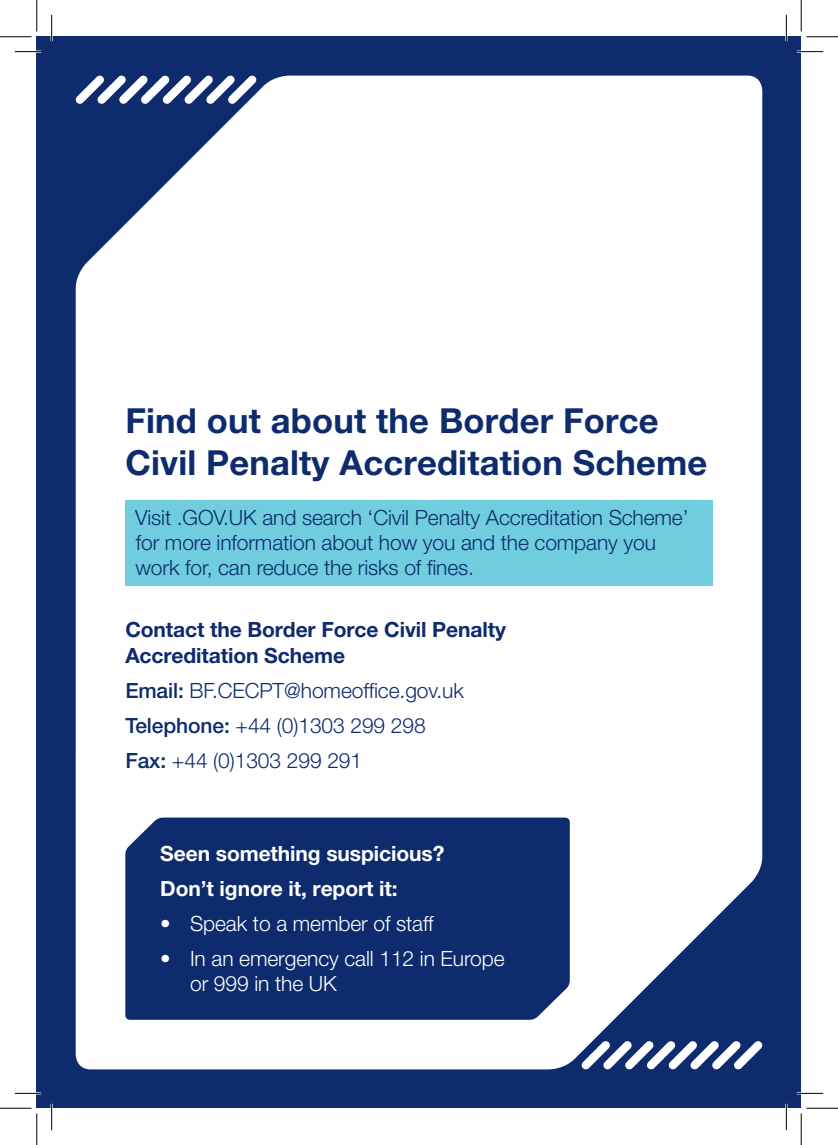
<style>
.page{position:relative;width:838px;height:1145px;background:#fff}
.page>*{position:absolute;margin:0;border:0;box-sizing:border-box;transform-origin:0 0}
._28pt_Heading{font:700 34.48px/42px "Helvetica Neue LT Pro";letter-spacing:.005em;color:#0d2b6d}
._12pt_Body_text{font:300 21px/25.2px "Helvetica Neue LT Pro";letter-spacing:-.005em;color:#0d2b6d}
._13pt_Body_text{font:300 21px "Helvetica Neue LT Pro";letter-spacing:-.005em;color:#0d2b6d}
.t1{font:300 21px/25.2px "Helvetica Neue LT Pro";letter-spacing:-.005em;color:#fff}
._13pt_Body_text-2{font:700 21px/25.2px "Helvetica Neue LT Pro";letter-spacing:-.005em;color:#0d2b6d}
.t2{font:700 21px "Helvetica Neue LT Pro";letter-spacing:-.005em;color:#fff}
.s1{font-weight:500}
</style>
<div class="page">
<div style="left:37px;top:37px;width:764px;height:1071px;background:#0d2b6d"></div>
<div style="left:76px;top:76px;width:686px;height:993px;background:#fff"></div>
<svg style="left:75px;top:75px;width:189px;height:37px"></svg>
<svg style="left:574px;top:1033px;width:189px;height:37px"></svg>
<svg style="left:125px;top:818px;width:444px;height:202px"></svg>
<div style="left:125px;top:500px;width:587px;height:85px;background:#6fcddd"></div>
<hr style="left:15px;top:51px;width:26px;height:2px;background:#fff">
<hr style="left:796px;top:51px;width:27px;height:2px;background:#fff">
<hr style="left:15px;top:1092px;width:26px;height:2px;background:#fff">
<hr style="left:796px;top:1092px;width:27px;height:2px;background:#fff">
<hr style="left:51px;top:15px;width:2px;height:26px;background:#fff">
<hr style="left:51px;top:1104px;width:2px;height:26px;background:#fff">
<hr style="left:785px;top:15px;width:2px;height:26px;background:#fff">
<hr style="left:785px;top:1104px;width:2px;height:26px;background:#fff">
<svg style="left:15px;top:51px;width:26px;height:1px"></svg>
<svg style="left:796px;top:51px;width:27px;height:1px"></svg>
<svg style="left:15px;top:1093px;width:26px;height:1px"></svg>
<svg style="left:796px;top:1093px;width:27px;height:1px"></svg>
<svg style="left:51px;top:15px;width:1px;height:26px"></svg>
<svg style="left:51px;top:1104px;width:1px;height:26px"></svg>
<svg style="left:786px;top:15px;width:1px;height:26px"></svg>
<svg style="left:786px;top:1104px;width:1px;height:26px"></svg>
<hr style="left:0;top:36px;width:32px;height:1px;background:#000">
<hr style="left:806px;top:36px;width:31px;height:1px;background:#000">
<hr style="left:0;top:1108px;width:32px;height:1px;background:#000">
<hr style="left:806px;top:1108px;width:31px;height:1px;background:#000">
<hr style="left:36px;top:0;width:1px;height:31px;background:#000">
<hr style="left:36px;top:1113px;width:1px;height:32px;background:#000">
<hr style="left:800px;top:0;width:1px;height:31px;background:#000">
<hr style="left:800px;top:1113px;width:1px;height:32px;background:#000">
<p class="_28pt_Heading" style="left:125px;top:399px;width:583px">Find out about the Border Force<br>Civil Penalty Accreditation Scheme</p>
<p class="_12pt_Body_text" style="left:135px;top:504px;width:555px">Visit .GOV.UK and search ‘Civil Penalty Accreditation Scheme’ for more information about how you and the company you work for, can reduce the risks of fines.</p>
<p class="_13pt_Body_text-2" style="left:125px;top:617px;width:382px">Contact the Border Force Civil Penalty<br>Accreditation Scheme</p>
<p class="_13pt_Body_text" style="left:125px;top:677px;width:340px"><span class="s1">Email:</span> BF.CECPT@homeoffice.gov.uk</p>
<p class="_13pt_Body_text" style="left:125px;top:713px;width:302px"><span class="s1">Telephone:</span> +44 (0)1303 299 298</p>
<p class="_13pt_Body_text" style="left:125px;top:748px;width:238px"><span class="s1">Fax:</span> +44 (0)1303 299 291</p>
<p class="t2" style="left:160px;top:840px;width:285px">Seen something suspicious?</p>
<p class="t2" style="left:160px;top:875px;width:239px">Don’t ignore it, report it:</p>
<p class="t1" style="left:160px;top:910px;width:274px">• Speak to a member of staff</p>
<p class="t1" style="left:190px;top:946px;width:316px;text-indent:-30px">• In an emergency call 112 in Europe or 999 in the UK</p>
</div>
